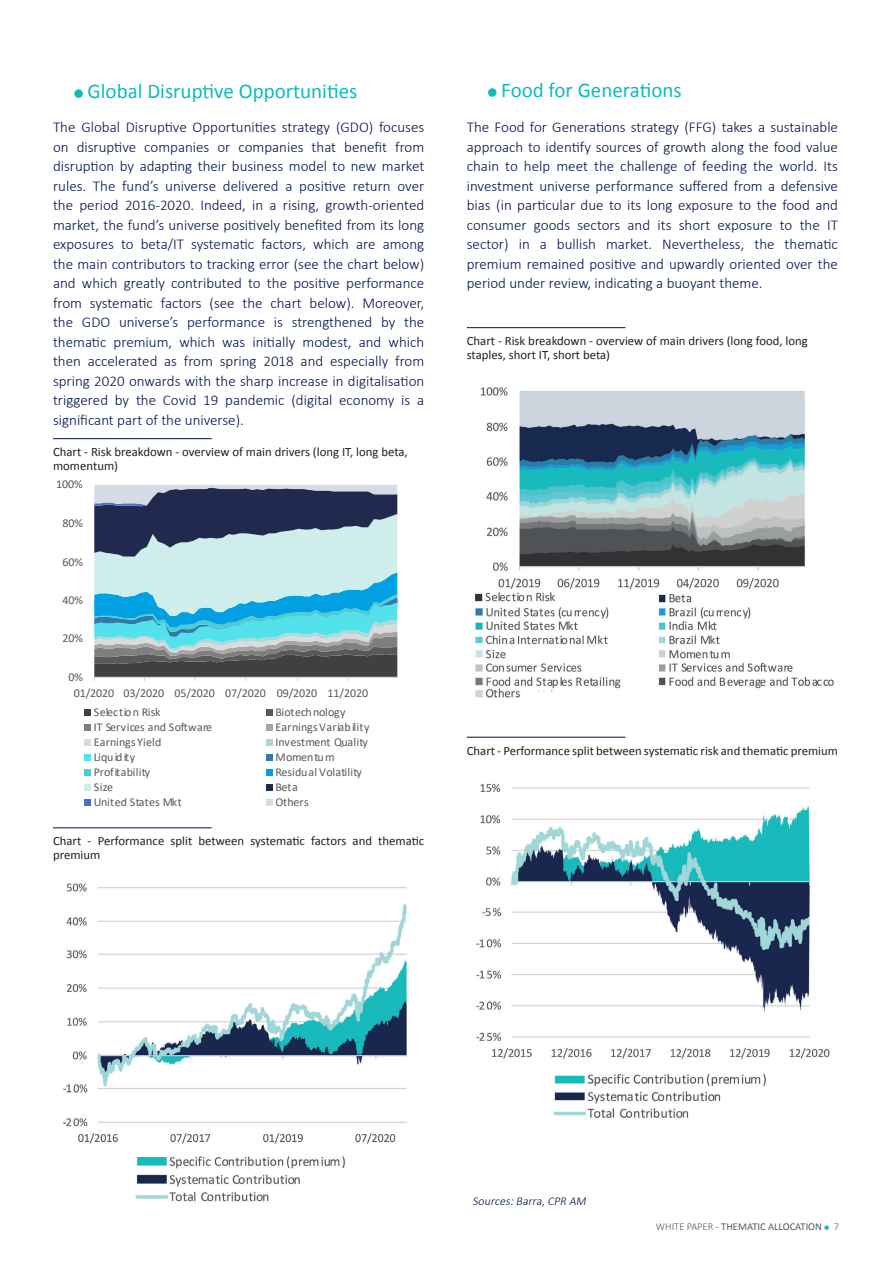
<style>
.page{position:relative;width:893px;height:1263px;background:#fff}
.page>*{position:absolute;margin:0;border:0;box-sizing:border-box;transform-origin:0 0}
.t1{font:21px "Calibri";color:#0fbbbd}
.t2{font:300 15px/19.5px "Calibri";color:#00134d;text-align:justify}
.t3{font:12.75px/13.5px "Calibri";color:#231f20}
.t4{font:12px/18.8px "Calibri";color:#595959}
.t5{font:12px "Calibri";letter-spacing:.02em;color:#595959}
.t6{font:italic 300 12px "Calibri";color:#00134d}
.t7{font:10.5px "Calibri";color:#57585a}
.s1{font-weight:300}
</style>
<div class="page">
<svg style="left:824px;top:1225px;width:5px;height:5px"></svg>
<hr style="left:53px;top:438px;width:159px;height:1px;background:#00134d">
<hr style="left:53px;top:827px;width:159px;height:1px;background:#00134d">
<div style="left:74px;top:89px;width:9px;height:9px;background:#0fbbbd;border-radius:50%"></div>
<svg style="left:94px;top:485px;width:303px;height:196px;background:#77a0ae"></svg>
<div style="left:85px;top:709px;width:6px;height:7px;background:#404040"></div>
<div style="left:266px;top:709px;width:7px;height:7px;background:#595959"></div>
<svg style="left:85px;top:724px;width:6px;height:6px"></svg>
<div style="left:266px;top:724px;width:7px;height:6px;background:#a6a6a6"></div>
<svg style="left:85px;top:740px;width:6px;height:6px"></svg>
<div style="left:266px;top:740px;width:7px;height:6px;background:#add9dc"></div>
<div style="left:85px;top:754px;width:6px;height:7px;background:#53e1eb"></div>
<div style="left:266px;top:754px;width:7px;height:7px;background:#2e7da8"></div>
<svg style="left:85px;top:770px;width:6px;height:6px"></svg>
<div style="left:266px;top:770px;width:7px;height:6px;background:#00a0e3"></div>
<div style="left:85px;top:784px;width:6px;height:7px;background:#cfedea"></div>
<div style="left:266px;top:784px;width:7px;height:7px;background:#212a4e"></div>
<svg style="left:85px;top:800px;width:6px;height:6px"></svg>
<div style="left:266px;top:800px;width:7px;height:6px;background:#d6dce6"></div>
<img style="left:63px;top:883px;width:344px;height:319px">
<hr style="left:467px;top:327px;width:158px;height:1px;background:#00134d">
<hr style="left:467px;top:737px;width:158px;height:1px;background:#00134d">
<div style="left:488px;top:88px;width:9px;height:9px;background:#0fbbbd;border-radius:50%"></div>
<img style="left:475px;top:387px;width:359px;height:311px">
<img style="left:476px;top:783px;width:354px;height:335px">
<p class="t1" style="left:88px;top:78px;width:271px">Global Disruptive Opportunities</p>
<p class="t2" style="left:53px;top:117px;width:373px">The Global Disruptive Opportunities strategy (GDO) focuses on disruptive companies or companies that benefit from disruption by adapting their business model to new market rules. The fund’s universe delivered a positive return over the period 2016-2020. Indeed, in a rising, growth-oriented market, the fund’s universe positively benefited from its long exposures to beta/IT systematic factors, which are among the main contributors to tracking error (see the chart below) and which greatly contributed to the positive performance from systematic factors (see the chart below). Moreover, the GDO universe’s performance is strengthened by the thematic premium, which was initially modest, and which then accelerated as from spring 2018 and especially from spring 2020 onwards with the sharp increase in digitalisation triggered by the Covid 19 pandemic (digital economy is a significant part of the universe).</p>
<p class="t3" style="left:53px;top:445px;width:356px">Chart - Risk breakdown - overview of main drivers (long IT, long beta, momentum)</p>
<p class="t4" style="left:56px;top:475px;width:28px">100%</p>
<p class="t4" style="left:62px;top:513px;width:22px">80%</p>
<p class="t4" style="left:62px;top:552px;width:22px">60%</p>
<p class="t4" style="left:62px;top:590px;width:22px">40%</p>
<p class="t4" style="left:62px;top:628px;width:22px">20%</p>
<p class="t4" style="left:68px;top:667px;width:16px">0%</p>
<p class="t4" style="left:94px;top:683px;width:276px;text-indent:-20px">01/2020 03/2020 05/2020 07/2020 09/2020 11/2020<br>Selection Risk</p>
<p class="t4" style="left:275px;top:702px;width:71px">Biotechnology</p>
<p class="t4" style="left:94px;top:718px;width:120px">IT Services and Software</p>
<p class="t5" style="left:275px;top:719px;width:95px">Earnings Variability</p>
<p class="t5" style="left:94px;top:734px;width:69px">Earnings Yield</p>
<p class="t4" style="left:275px;top:733px;width:94px">Investment Quality</p>
<p class="t4" style="left:94px;top:748px;width:43px">Liquidity</p>
<p class="t4" style="left:275px;top:748px;width:61px">Momentum</p>
<p class="t5" style="left:94px;top:764px;width:58px">Profitability</p>
<p class="t5" style="left:275px;top:764px;width:88px">Residual Volatility</p>
<p class="t4" style="left:94px;top:778px;width:21px">Size</p>
<p class="t4" style="left:275px;top:778px;width:24px">Beta</p>
<p class="t4" style="left:94px;top:793px;width:90px">United States Mkt</p>
<p class="t4" style="left:275px;top:793px;width:35px">Others</p>
<p class="t3" style="left:53px;top:834px;width:373px">Chart - Performance split between systematic factors and thematic premium</p>
<p class="t1" style="left:501px;top:77px;width:182px">Food for Generations</p>
<p class="t2" style="left:467px;top:117px;width:373px">The Food for Generations strategy (FFG) takes a sustainable approach to identify sources of growth along the food value chain to help meet the challenge of feeding the world. Its investment universe performance suffered from a defensive bias (in particular due to its long exposure to the food and consumer goods sectors and its short exposure to the IT sector) in a bullish market. Nevertheless, the thematic premium remained positive and upwardly oriented over the period under review, indicating a buoyant theme.</p>
<p class="t3" style="left:467px;top:334px;width:343px">Chart - Risk breakdown - overview of main drivers (long food, long staples, short IT, short beta)</p>
<p class="t3" style="left:467px;top:744px;width:373px">Chart - Performance split between systematic risk and thematic premium</p>
<p class="t6" style="left:472px;top:1193px;width:117px">Sources:Barra,CPR AM</p>
<p class="t7" style="left:656px;top:1220px;width:185px"><span class="s1">WHITE PAPER -</span> THEMATIC ALLOCATION <span class="s1">7</span></p>
</div>
